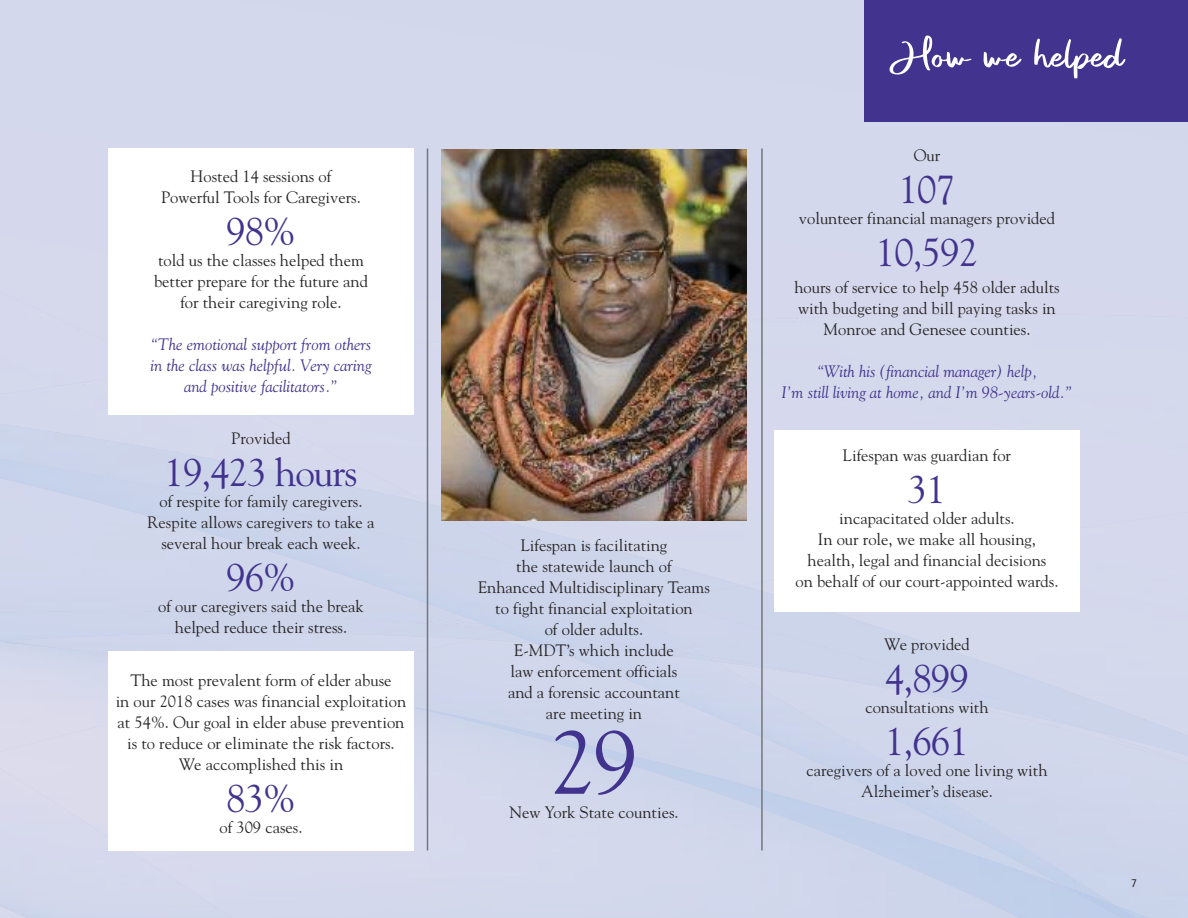
<style>
.page{position:relative;width:1188px;height:918px;background:#fff}
.page>*{position:absolute;margin:0;border:0;box-sizing:border-box;transform-origin:0 0}
.t1{font:90px "Goudy";color:#41338e}
.t2{font:54px "Sweet Buttermilk Script";color:#fff;scale:1.2 1}
.t3{font:39px "Goudy";letter-spacing:-.025em;color:#41338e}
.t4{font:16.5px/21px "Goudy";color:#272526;text-align:center}
.t5{font:italic 16.5px/21px "Goudy";color:#41338e;text-align:center}
.t6{font:12px "Officina Sans";color:#272526}
</style>
<div class="page">
<div style="left:0;top:0;width:1188px;height:314px;background:#d3d8ec"></div>
<img style="left:0;top:290px;width:32px;height:81px">
<img style="left:29px;top:304px;width:79px;height:10px">
<div style="left:3px;top:314px;width:1185px;height:337px;background:#d5d9ec"></div>
<div style="left:0;top:521px;width:742px;height:120px;background:#d0d6eb"></div>
<div style="left:0;top:371px;width:430px;height:52px;background:#d4d9ec"></div>
<img style="left:0;top:423px;width:442px;height:35px">
<div style="left:622px;top:521px;width:37px;height:64px;background:#d4d8ec"></div>
<div style="left:0;top:458px;width:622px;height:174px;background:#cdd5eb"></div>
<img style="left:1080px;top:511px;width:108px;height:407px">
<div style="left:693px;top:533px;width:82px;height:52px;background:#d4d9ec"></div>
<div style="left:285px;top:638px;width:189px;height:44px;background:#d1d7eb"></div>
<div style="left:474px;top:585px;width:714px;height:97px;background:#d1d7ec"></div>
<img style="left:507px;top:632px;width:115px;height:29px">
<div style="left:1093px;top:680px;width:95px;height:86px;background:#d4d8ec"></div>
<div style="left:622px;top:601px;width:471px;height:99px;background:#cdd5eb"></div>
<div style="left:511px;top:609px;width:195px;height:47px;background:#ccd4eb"></div>
<div style="left:0;top:641px;width:282px;height:41px;background:#d0d7eb"></div>
<img style="left:0;top:641px;width:59px;height:7px">
<img style="left:0;top:682px;width:1021px;height:236px">
<div style="left:0;top:766px;width:234px;height:152px;background:#d6d9ec"></div>
<img style="left:381px;top:700px;width:769px;height:218px">
<img style="left:1063px;top:886px;width:73px;height:32px">
<div style="left:864px;top:0;width:324px;height:122px;background:#41338e"></div>
<hr style="left:427px;top:148px;width:1px;height:702px;background:#75777a">
<hr style="left:761px;top:148px;width:2px;height:702px;background:#75777a">
<div style="left:108px;top:651px;width:305px;height:199px;background:#fff"></div>
<div style="left:108px;top:148px;width:305px;height:267px;background:#fff"></div>
<div style="left:775px;top:430px;width:305px;height:182px;background:#fff"></div>
<img style="left:442px;top:149px;width:305px;height:372px">
<p class="t4" style="left:161px;top:166px;width:201px">Hosted 14 sessions of<br>Powerful Tools for Caregivers.</p>
<h3 class="t3" style="left:226px;top:209px;width:71px">98%</h3>
<p class="t4" style="left:154px;top:250px;width:215px">told us the classes helped them better prepare for the future and for their caregiving role.</p>
<p class="t5" style="left:151px;top:334px;width:222px">“The emotional support from others in the class was helpful. Very caring and positive facilitators.”</p>
<p class="t4" style="left:231px;top:428px;width:61px">Provided</p>
<h3 class="t3" style="left:165px;top:450px;width:194px">19,423 hours</h3>
<p class="t4" style="left:148px;top:491px;width:228px">of respite for family caregivers.<br>Respite allows caregivers to take a several hour break each week.</p>
<h3 class="t3" style="left:226px;top:555px;width:71px">96%</h3>
<p class="t4" style="left:158px;top:596px;width:207px">of our caregivers said the break helped reduce their stress.</p>
<p class="t4" style="left:116px;top:670px;width:292px">The most prevalent form of elder abuse<br>in our 2018 cases was financial exploitation at 54%. Our goal in elder abuse prevention is to reduce or eliminate the risk factors.<br>We accomplished this in</p>
<h3 class="t3" style="left:226px;top:776px;width:71px">83%</h3>
<p class="t4" style="left:220px;top:817px;width:84px">of 309 cases.</p>
<p class="t4" style="left:478px;top:535px;width:233px">Lifespan is facilitating<br>the statewide launch of<br>Enhanced Multidisciplinary Teams to fight financial exploitation<br>of older adults.<br>E-MDT’s which include<br>law enforcement officials<br>and a forensic accountant<br>are meeting in</p>
<h1 class="t1" style="left:550px;top:710px;width:89px">29</h1>
<p class="t4" style="left:509px;top:802px;width:171px">New York State counties.</p>
<h2 class="t2" style="left:889px;top:18px;width:197px">How we helped</h2>
<p class="t4" style="left:914px;top:145px;width:28px">Our</p>
<h3 class="t3" style="left:899px;top:167px;width:58px">107</h3>
<p class="t4" style="left:799px;top:208px;width:258px">volunteer financial managers provided</p>
<h3 class="t3" style="left:876px;top:230px;width:104px">10,592</h3>
<p class="t4" style="left:794px;top:277px;width:267px">hours of service to help 458 older adults with budgeting and bill paying tasks in<br>Monroe and Genesee counties.</p>
<p class="t5" style="left:782px;top:361px;width:292px">“With his (financial manager) help,<br>I’m still living at home, and I’m 98-years-old.”</p>
<p class="t4" style="left:843px;top:445px;width:170px">Lifespan was guardian for</p>
<h3 class="t3" style="left:908px;top:467px;width:40px">31</h3>
<p class="t4" style="left:795px;top:508px;width:265px">incapacitated older adults.<br>In our role, we make all housing, health, legal and financial decisions<br>on behalf of our court-appointed wards.</p>
<p class="t4" style="left:884px;top:634px;width:87px">We provided</p>
<h3 class="t3" style="left:885px;top:656px;width:85px">4,899</h3>
<p class="t4" style="left:865px;top:697px;width:125px">consultations with</p>
<h3 class="t3" style="left:885px;top:719px;width:85px">1,661</h3>
<p class="t4" style="left:806px;top:760px;width:243px">caregivers of a loved one living with<br>Alzheimer’s disease.</p>
<p class="t6" style="left:1131px;top:878px;width:7px">7</p>
</div>
